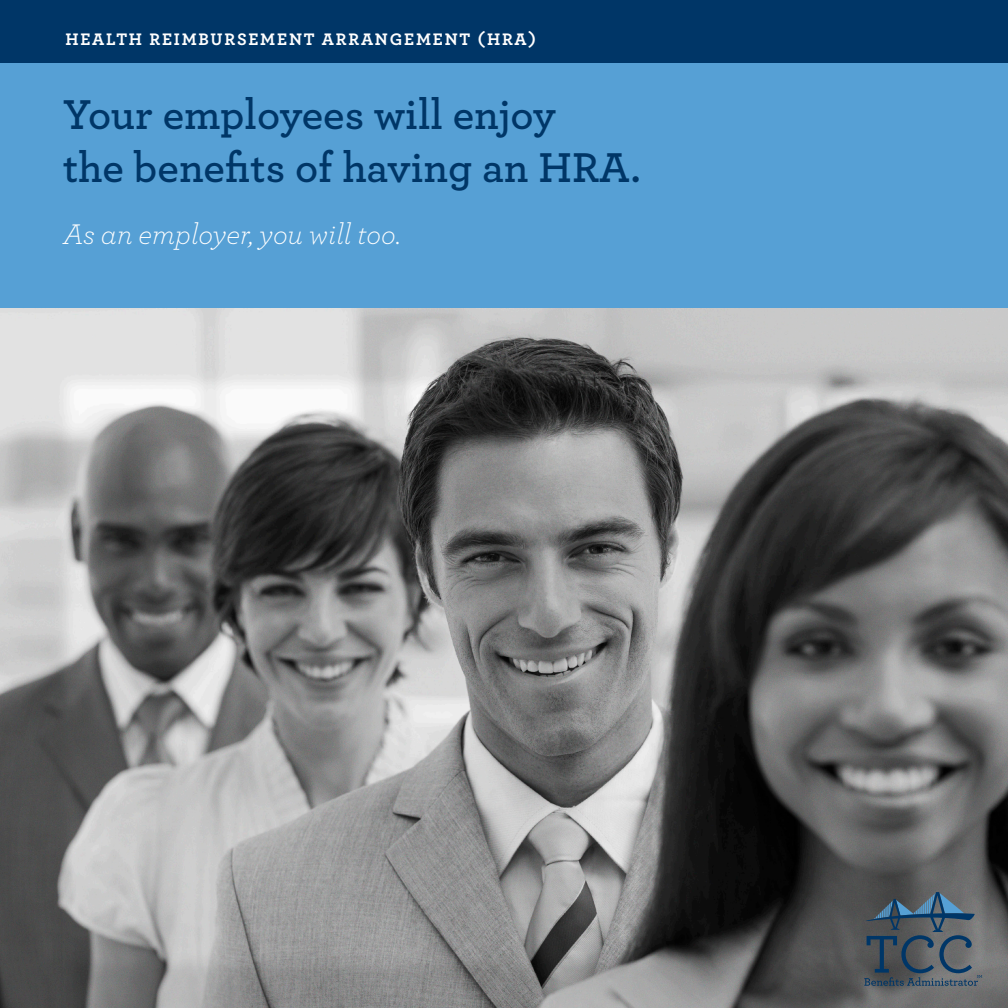
<style>
.page{position:relative;width:1008px;height:1008px;background:#fff}
.page>*{position:absolute;margin:0;border:0;box-sizing:border-box;transform-origin:0 0}
.t1{font:600 43.75px/52.5px "Archer";color:#003667}
.t2{font:italic 300 29.75px "Archer";color:#fff}
.t3{font:700 17.5px "Archer";letter-spacing:.1em;color:#fff}
</style>
<div class="page">
<div style="left:0;top:55px;width:1008px;height:275px;background:#56a0d5"></div>
<div style="left:0;top:0;width:1008px;height:63px;background:#003667"></div>
<img style="left:0;top:309px;width:1008px;height:699px">
<svg style="left:864px;top:892px;width:118px;height:94px;background:#4f5c67"></svg>
<p class="t3" style="left:66px;top:26px;width:472px">HEALTH REIMBURSEMENT ARRANGEMENT (HRA)</p>
<p class="t1" style="left:63px;top:86px;width:579px">Your employees will enjoy<br>the benefits of having an HRA.</p>
<p class="t2" style="left:63px;top:214px;width:339px">As an employer, you will too.</p>
</div>
